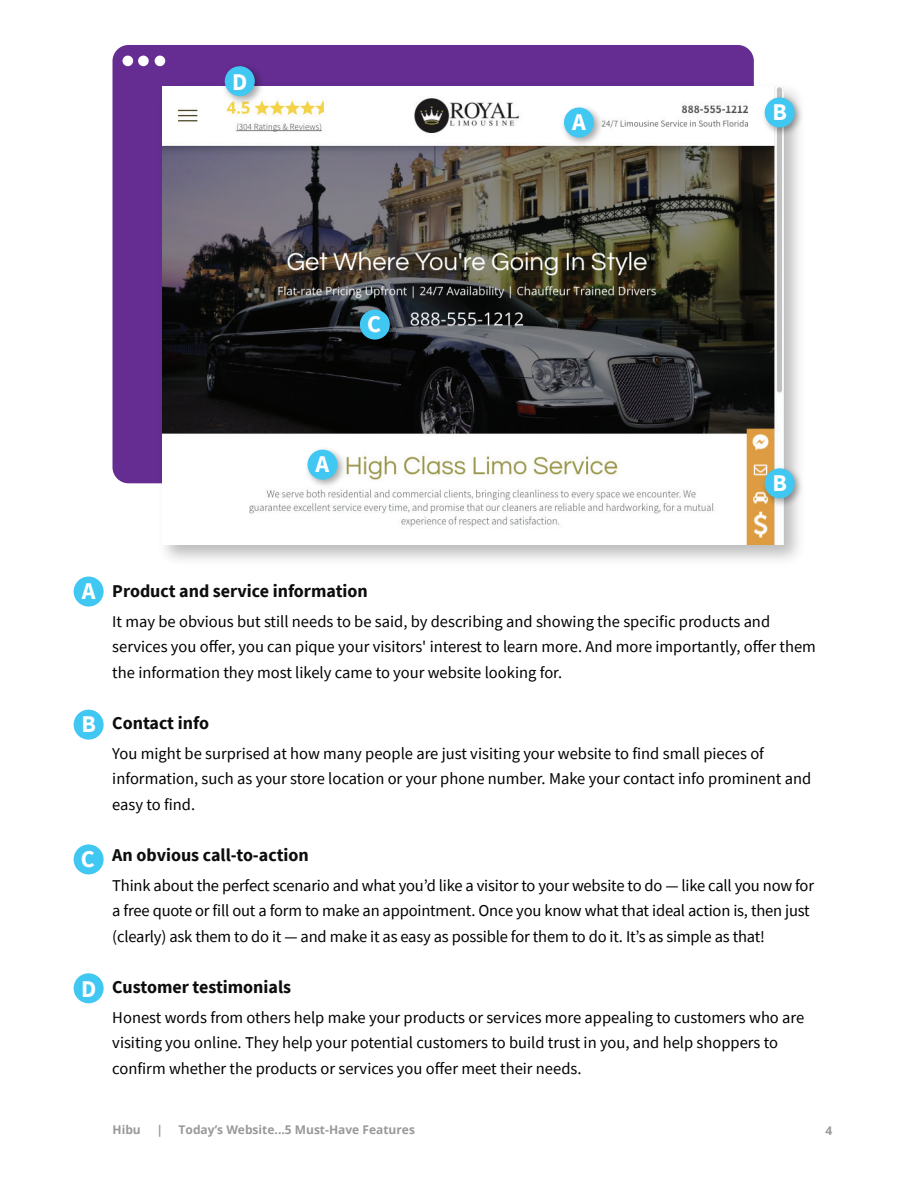
<style>
.page{position:relative;width:918px;height:1188px;background:#fff}
.page>*{position:absolute;margin:0;border:0;box-sizing:border-box;transform-origin:0 0}
.t1{font:700 24px "Source Sans Pro";color:#fff}
.t2{font:700 18px "Source Sans Pro";color:#0c0d0c}
.t3{font:16.5px/25.5px "Source Sans Pro";color:#000}
.t4{font:700 12px "Open Sans";color:#999}
</style>
<div class="page">
<div style="left:74px;top:577px;width:30px;height:30px;background:#40c7f2;border-radius:50%"></div>
<div style="left:74px;top:710px;width:30px;height:30px;background:#40c7f2;border-radius:50%"></div>
<div style="left:74px;top:844px;width:30px;height:30px;background:#40c7f2;border-radius:50%"></div>
<div style="left:74px;top:973px;width:30px;height:30px;background:#40c7f2;border-radius:50%"></div>
<div style="left:113px;top:45px;width:641px;height:438px;background:#652d91;border-radius:16px"></div>
<div style="left:123px;top:56px;width:10px;height:10px;background:#fff;border-radius:5px"></div>
<div style="left:138px;top:56px;width:11px;height:10px;background:#fff;border-radius:5px"></div>
<div style="left:155px;top:56px;width:10px;height:10px;background:#fff;border-radius:5px"></div>
<img style="left:153px;top:78px;width:646px;height:482px">
<img style="left:162px;top:87px;width:621px;height:457px">
<img style="left:558px;top:101px;width:48px;height:49px">
<div style="left:564px;top:108px;width:30px;height:30px;background:#40c7f2;border-radius:50%"></div>
<img style="left:301px;top:443px;width:49px;height:49px">
<div style="left:308px;top:450px;width:30px;height:30px;background:#40c7f2;border-radius:50%"></div>
<img style="left:759px;top:91px;width:43px;height:49px">
<div style="left:765px;top:98px;width:30px;height:30px;background:#40c7f2;border-radius:50%"></div>
<img style="left:759px;top:462px;width:43px;height:48px">
<div style="left:765px;top:468px;width:30px;height:30px;background:#40c7f2;border-radius:50%"></div>
<img style="left:354px;top:303px;width:48px;height:49px">
<div style="left:360px;top:310px;width:30px;height:30px;background:#40c7f2;border-radius:50%"></div>
<img style="left:218px;top:66px;width:49px;height:42px">
<div style="left:225px;top:66px;width:30px;height:30px;background:#40c7f2;border-radius:50%"></div>
<h1 class="t1" style="left:232px;top:66px;width:17px">D</h1>
<h1 class="t1" style="left:572px;top:106px;width:15px">A</h1>
<h1 class="t1" style="left:772px;top:96px;width:16px">B</h1>
<h1 class="t1" style="left:367px;top:307px;width:15px">C</h1>
<h1 class="t1" style="left:316px;top:448px;width:15px">A</h1>
<h1 class="t1" style="left:772px;top:467px;width:16px">B</h1>
<h1 class="t1" style="left:82px;top:575px;width:15px">A</h1>
<h1 class="t1" style="left:81px;top:708px;width:16px">B</h1>
<h1 class="t1" style="left:81px;top:842px;width:15px">C</h1>
<h1 class="t1" style="left:81px;top:973px;width:17px">D</h1>
<p class="t2" style="left:112px;top:579px;width:257px">Product and service information</p>
<p class="t3" style="left:112px;top:609px;width:705px">It may be obvious but still needs to be said, by describing and showing the specific products and services you offer, you can pique your visitors' interest to learn more. And more importantly, offer them the information they most likely came to your website looking for.</p>
<p class="t2" style="left:112px;top:711px;width:98px">Contact info</p>
<p class="t3" style="left:112px;top:741px;width:700px">You might be surprised at how many people are just visiting your website to find small pieces of information, such as your store location or your phone number. Make your contact info prominent and easy to find.</p>
<p class="t2" style="left:112px;top:843px;width:198px">An obvious call-to-action</p>
<p class="t3" style="left:112px;top:873px;width:703px">Think about the perfect scenario and what you’d like a visitor to your website to do — like call you now for a free quote or fill out a form to make an appointment. Once you know what that ideal action is, then just (clearly) ask them to do it — and make it as easy as possible for them to do it. It’s as simple as that!</p>
<p class="t2" style="left:112px;top:975px;width:180px">Customer testimonials</p>
<p class="t3" style="left:112px;top:1005px;width:693px">Honest words from others help make your products or services more appealing to customers who are visiting you online. They help your potential customers to build trust in you, and help shoppers to confirm whether the products or services you offer meet their needs.</p>
<p class="t4" style="left:112px;top:1121px;width:30px">Hibu</p>
<p class="t4" style="left:156px;top:1121px;width:8px">|</p>
<p class="t4" style="left:179px;top:1121px;width:238px">Today’s Website...5 Must-Have Features</p>
<p class="t4" style="left:826px;top:1122px;width:8px">4</p>
</div>
